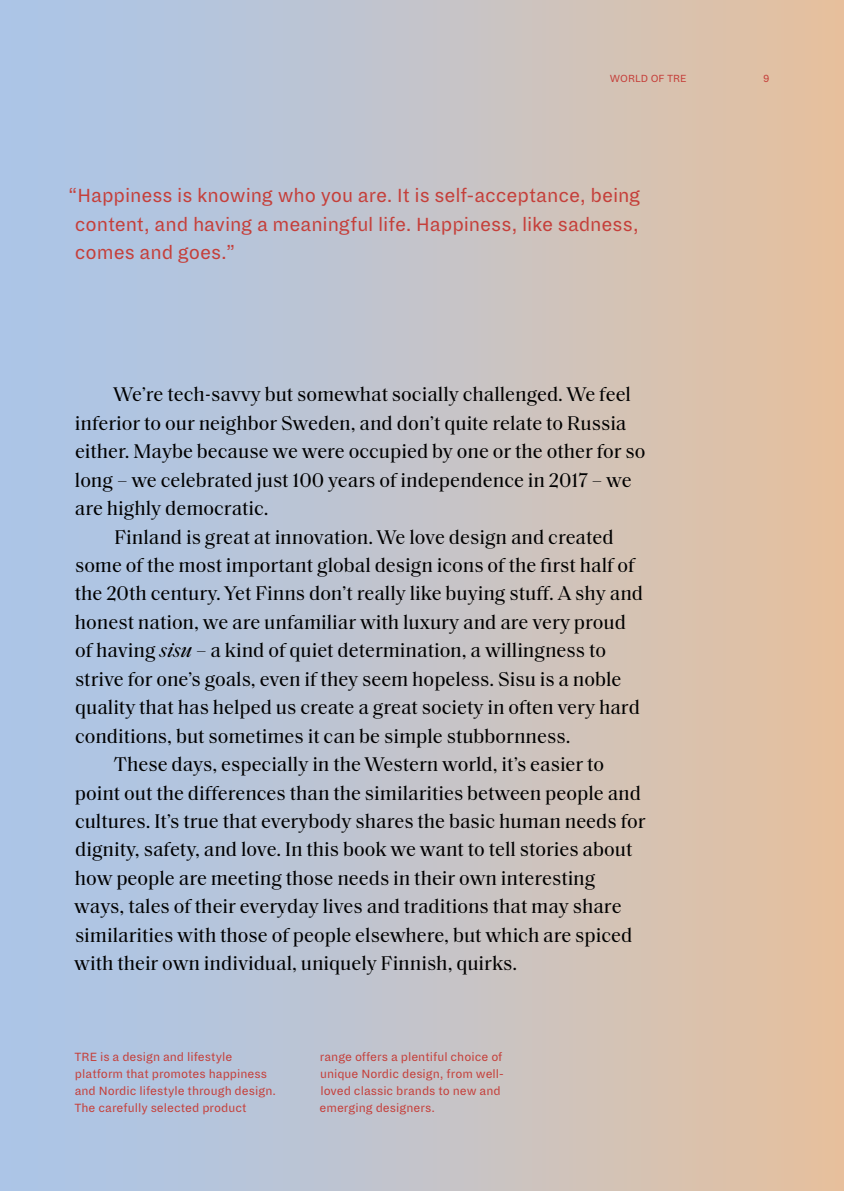
<style>
.page{position:relative;width:844px;height:1191px;background:#fff}
.page>*{position:absolute;margin:0;border:0;box-sizing:border-box;transform-origin:0 0}
.t1{font:21px/28.3px "Dia";letter-spacing:-.005em;color:#c53f3a;text-align:justify}
.t2{font:20.12px "Saol Text";color:#000}
.t3{font:13.12px/17.2px "Dia";color:#c53f3a}
.t4{font:11.38px "Dia";color:#c53f3a}
.s1{font-style:italic}
</style>
<div class="page">
<div style="left:0;top:0;width:843px;height:1191px;background:linear-gradient(to right,#a7c6ee,#e5c1a0)"></div>
<p class="t4" style="left:609px;top:72px;width:78px">WORLD OF TRE</p>
<p class="t4" style="left:763px;top:72px;width:8px">9</p>
<p class="t1" style="left:75px;top:181px;width:567px;text-indent:-7px">“Happiness is knowing who you are. It is self-acceptance, being content, and having a meaningful life. Happiness, like sadness, comes and goes.”</p>
<p class="t2" style="left:113px;top:380px;width:519px">We’re tech-savvy but somewhat socially challenged. We feel</p>
<p class="t2" style="left:75px;top:408px;width:553px">inferior to our neighbor Sweden, and don’t quite relate to Russia</p>
<p class="t2" style="left:75px;top:437px;width:571px">either. Maybe because we were occupied by one or the other for so</p>
<p class="t2" style="left:75px;top:465px;width:558px">long – we celebrated just 100 years of independence in 2017 – we</p>
<p class="t2" style="left:75px;top:493px;width:195px">are highly democratic.</p>
<p class="t2" style="left:114px;top:522px;width:500px">Finland is great at innovation. We love design and created</p>
<p class="t2" style="left:75px;top:550px;width:561px">some of the most important global design icons of the first half of</p>
<p class="t2" style="left:75px;top:579px;width:569px">the 20th century. Yet Finns don’t really like buying stuff. A shy and</p>
<p class="t2" style="left:75px;top:607px;width:552px">honest nation, we are unfamiliar with luxury and are very proud</p>
<p class="t2" style="left:75px;top:636px;width:532px">of having <span class="s1">sisu</span> – a kind of quiet determination, a willingness to</p>
<p class="t2" style="left:75px;top:664px;width:548px">strive for one’s goals, even if they seem hopeless. Sisu is a noble</p>
<p class="t2" style="left:75px;top:693px;width:566px">quality that has helped us create a great society in often very hard</p>
<p class="t2" style="left:75px;top:721px;width:497px">conditions, but sometimes it can be simple stubbornness.</p>
<p class="t2" style="left:114px;top:749px;width:492px">These days, especially in the Western world, it’s easier to</p>
<p class="t2" style="left:75px;top:778px;width:567px">point out the differences than the similarities between people and</p>
<p class="t2" style="left:75px;top:806px;width:572px">cultures. It’s true that everybody shares the basic human needs for</p>
<p class="t2" style="left:75px;top:835px;width:558px">dignity, safety, and love. In this book we want to tell stories about</p>
<p class="t2" style="left:75px;top:863px;width:522px">how people are meeting those needs in their own interesting</p>
<p class="t2" style="left:74px;top:892px;width:548px">ways, tales of their everyday lives and traditions that may share</p>
<p class="t2" style="left:75px;top:920px;width:559px">similarities with those of people elsewhere, but which are spiced</p>
<p class="t2" style="left:74px;top:948px;width:444px">with their own individual, uniquely Finnish, quirks.</p>
<p class="t3" style="left:74px;top:1048px;width:203px">TRE is a design and lifestyle platform that promotes happiness and Nordic lifestyle through design.<br>The carefully selected product</p>
<p class="t3" style="left:319px;top:1048px;width:186px">range offers a plentiful choice of unique Nordic design, from well&shy;loved classic brands to new and emerging designers.</p>
</div>
